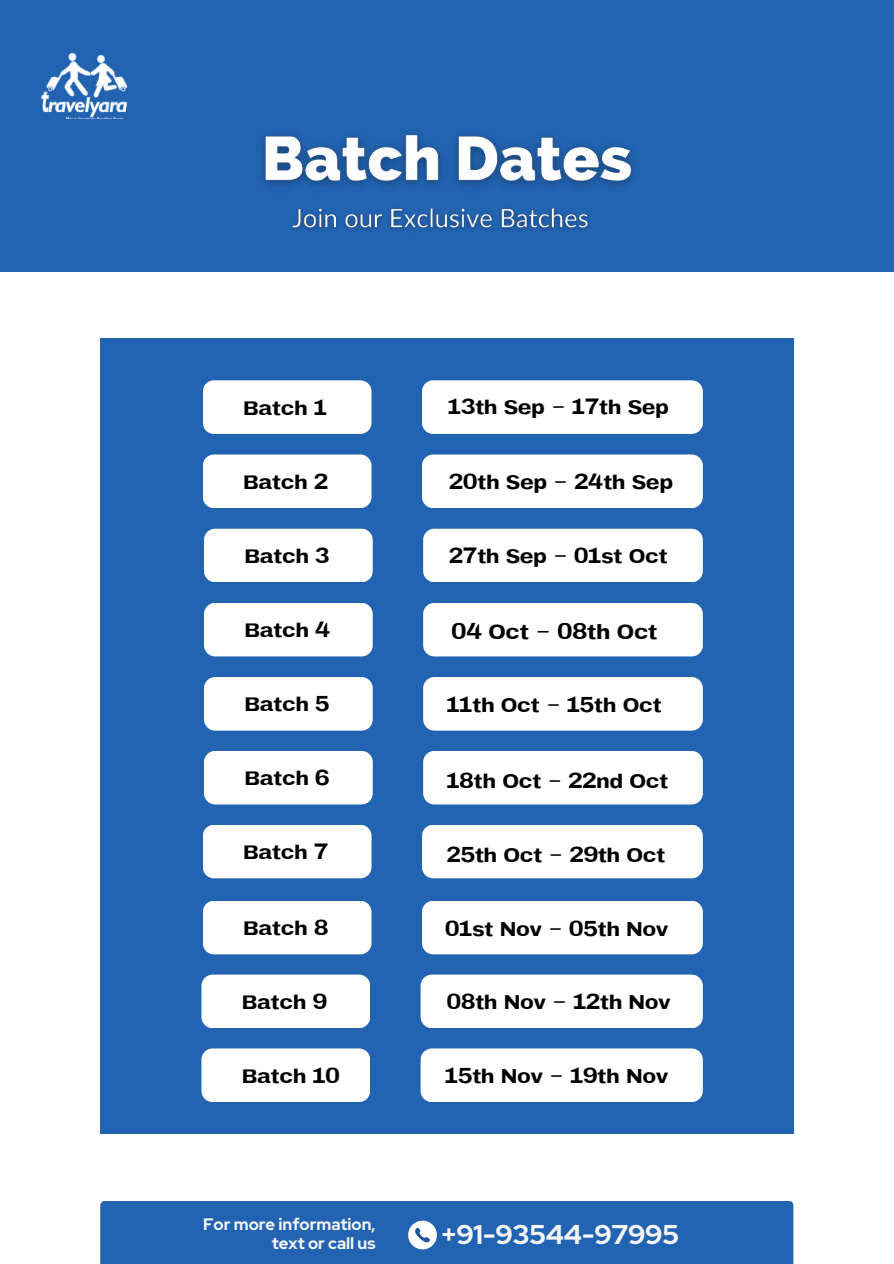
<style>
.page{position:relative;width:894px;height:1264px;background:#fff}
.page>*{position:absolute;margin:0;border:0;box-sizing:border-box;transform-origin:0 0}
.t1{font:700 27px "Red Hat Display";color:#f6f6f6}
.t2{font:25.8px "EFT Composite";color:#000}
.t3{font:24.75px "EFT Composite";color:#000}
.t4{font:700 16.5px/19.2px "Red Hat Display";color:#f6f6f6;text-align:right}
</style>
<div class="page">
<div style="left:0;top:0;width:893px;height:271px;background:#2264b2"></div>
<img style="left:41px;top:52px;width:87px;height:66px">
<img style="left:261px;top:133px;width:374px;height:54px">
<img style="left:291px;top:208px;width:298px;height:23px">
<div style="left:100px;top:1201px;width:693px;height:62px;background:#2264b2"></div>
<div style="left:100px;top:338px;width:693px;height:795px;background:#2264b2"></div>
<div style="left:203px;top:380px;width:168px;height:54px;background:#fff"></div>
<div style="left:422px;top:380px;width:280px;height:54px;background:#fff"></div>
<div style="left:203px;top:454px;width:168px;height:54px;background:#fff"></div>
<div style="left:422px;top:454px;width:280px;height:54px;background:#fff"></div>
<div style="left:204px;top:528px;width:168px;height:54px;background:#fff"></div>
<div style="left:423px;top:528px;width:279px;height:54px;background:#fff"></div>
<div style="left:204px;top:603px;width:168px;height:53px;background:#fff"></div>
<div style="left:423px;top:603px;width:279px;height:53px;background:#fff"></div>
<div style="left:204px;top:677px;width:168px;height:53px;background:#fff"></div>
<div style="left:423px;top:677px;width:279px;height:53px;background:#fff"></div>
<div style="left:204px;top:751px;width:168px;height:53px;background:#fff"></div>
<div style="left:423px;top:751px;width:279px;height:53px;background:#fff"></div>
<div style="left:203px;top:825px;width:168px;height:53px;background:#fff"></div>
<div style="left:422px;top:825px;width:280px;height:53px;background:#fff"></div>
<div style="left:203px;top:901px;width:168px;height:53px;background:#fff"></div>
<div style="left:422px;top:901px;width:280px;height:53px;background:#fff"></div>
<div style="left:201px;top:974px;width:169px;height:54px;background:#fff"></div>
<div style="left:420px;top:974px;width:282px;height:54px;background:#fff"></div>
<div style="left:201px;top:1048px;width:169px;height:54px;background:#fff"></div>
<div style="left:420px;top:1048px;width:282px;height:54px;background:#fff"></div>
<p class="t3" style="left:243px;top:391px;width:85px">Batch 1</p>
<p class="t3" style="left:448px;top:390px;width:222px">13th Sep - 17th Sep</p>
<p class="t3" style="left:243px;top:465px;width:86px">Batch 2</p>
<p class="t3" style="left:449px;top:465px;width:225px">20th Sep - 24th Sep</p>
<p class="t3" style="left:244px;top:539px;width:86px">Batch 3</p>
<p class="t3" style="left:449px;top:539px;width:220px">27th Sep - 01st Oct</p>
<p class="t3" style="left:244px;top:613px;width:87px">Batch 4</p>
<p class="t2" style="left:451px;top:614px;width:207px">04 Oct - 08th Oct</p>
<p class="t3" style="left:244px;top:687px;width:86px">Batch 5</p>
<p class="t3" style="left:446px;top:688px;width:216px">11th Oct - 15th Oct</p>
<p class="t3" style="left:244px;top:761px;width:87px">Batch 6</p>
<p class="t3" style="left:446px;top:764px;width:223px">18th Oct - 22nd Oct</p>
<p class="t3" style="left:243px;top:835px;width:86px">Batch 7</p>
<p class="t3" style="left:446px;top:838px;width:220px">25th Oct - 29th Oct</p>
<p class="t3" style="left:243px;top:911px;width:86px">Batch 8</p>
<p class="t3" style="left:445px;top:912px;width:225px">01st Nov - 05th Nov</p>
<p class="t3" style="left:242px;top:985px;width:87px">Batch 9</p>
<p class="t3" style="left:446px;top:985px;width:225px">08th Nov - 12th Nov</p>
<p class="t3" style="left:242px;top:1059px;width:99px">Batch 10</p>
<p class="t3" style="left:445px;top:1059px;width:224px">15th Nov - 19th Nov</p>
<p class="t4" style="left:203px;top:1214px;width:174px">For more information, text or call us</p>
<p class="t1" style="left:441px;top:1215px;width:239px">+91-93544-97995</p>
</div>
